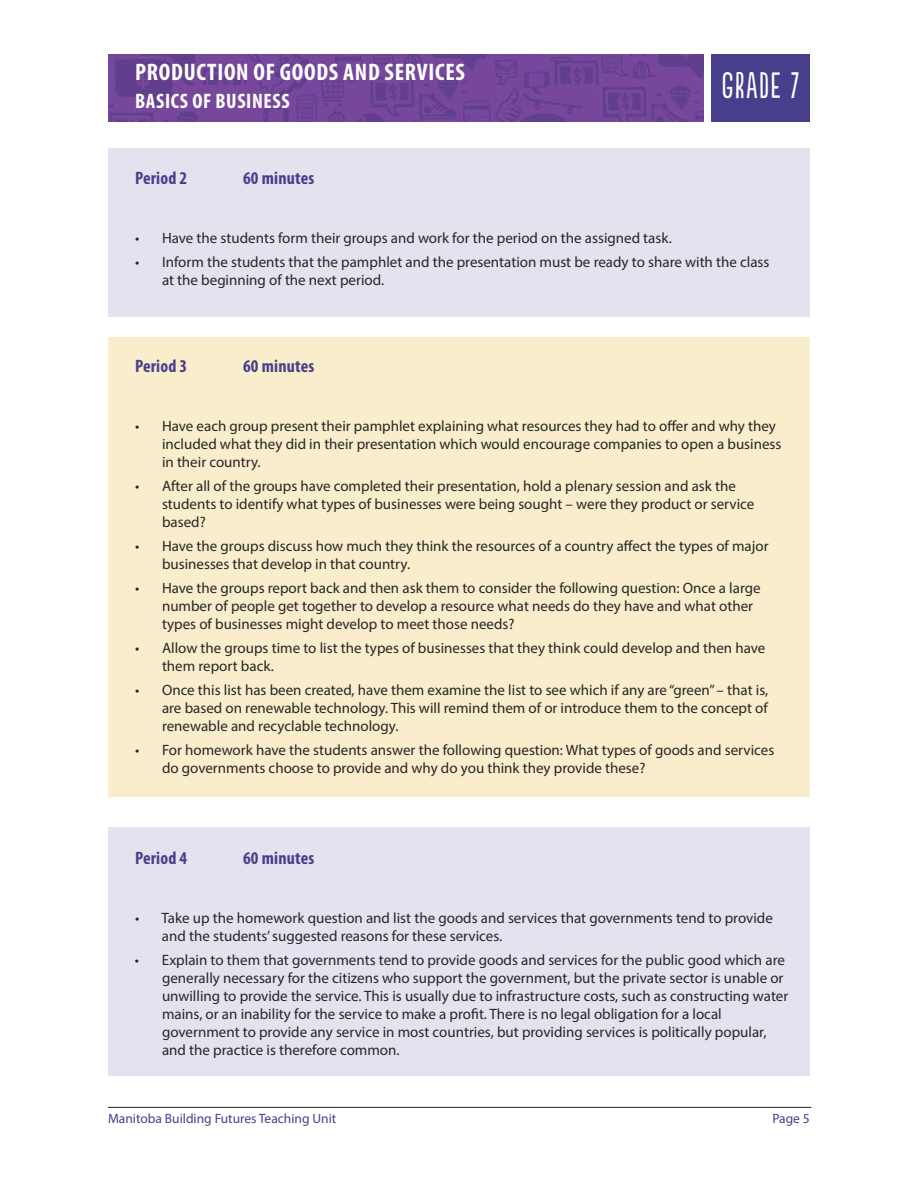
<style>
.page{position:relative;width:918px;height:1188px;background:#fff}
.page>*{position:absolute;margin:0;border:0;box-sizing:border-box;transform-origin:0 0}
.t1{font:34.5px "Populaire";letter-spacing:.05em;color:#fff}
.t2{font:700 condensed 24px "Myriad Pro";letter-spacing:.03em;color:#fff}
.t3{font:700 condensed 21px "Myriad Pro";letter-spacing:.03em;color:#fff}
.t4{font:700 condensed 18px "Myriad Pro";letter-spacing:.01em;color:#483f8c}
.t5{font:15px/18px "Myriad Pro";color:#272627}
.t6{font:13.5px "Myriad Pro";color:#483f8c}
</style>
<div class="page">
<div style="left:108px;top:337px;width:702px;height:459px;background:#faedcc"></div>
<div style="left:108px;top:827px;width:702px;height:249px;background:#e3e2ee"></div>
<hr style="left:108px;top:1107px;width:703px;height:1px;background:#272627">
<div style="left:711px;top:54px;width:99px;height:68px;background:#483f8c"></div>
<img style="left:108px;top:54px;width:596px;height:67px">
<div style="left:108px;top:148px;width:702px;height:169px;background:#e3e2ee"></div>
<h2 class="t2" style="left:135px;top:63px;width:331px">PRODUCTION OF GOODS AND SERVICES</h2>
<h3 class="t3" style="left:135px;top:94px;width:156px">BASICS OF BUSINESS</h3>
<p class="t4" style="left:135px;top:172px;width:54px">Period 2</p>
<p class="t4" style="left:243px;top:172px;width:73px">60 minutes</p>
<h1 class="t1" style="left:722px;top:66px;width:79px">GRADE 7</h1>
<p class="t5" style="left:135px;top:230px;width:538px">• Have the students form their groups and work for the period on the assigned task.</p>
<p class="t5" style="left:162px;top:254px;width:609px;text-indent:-27px">• Inform the students that the pamphlet and the presentation must be ready to share with the class at the beginning of the next period.</p>
<p class="t4" style="left:135px;top:360px;width:54px">Period 3</p>
<p class="t4" style="left:243px;top:360px;width:73px">60 minutes</p>
<p class="t5" style="left:162px;top:418px;width:621px;text-indent:-27px">• Have each group present their pamphlet explaining what resources they had to offer and why they included what they did in their presentation which would encourage companies to open a business in their country.</p>
<p class="t5" style="left:162px;top:478px;width:594px;text-indent:-27px">• After all of the groups have completed their presentation, hold a plenary session and ask the students to identify what types of businesses were being sought – were they product or service based?</p>
<p class="t5" style="left:162px;top:538px;width:608px;text-indent:-27px">• Have the groups discuss how much they think the resources of a country affect the types of major businesses that develop in that country.</p>
<p class="t5" style="left:162px;top:580px;width:600px;text-indent:-27px">• Have the groups report back and then ask them to consider the following question: Once a large number of people get together to develop a resource what needs do they have and what other types of businesses might develop to meet those needs?</p>
<p class="t5" style="left:162px;top:640px;width:605px;text-indent:-27px">• Allow the groups time to list the types of businesses that they think could develop and then have them report back.</p>
<p class="t5" style="left:162px;top:682px;width:608px;text-align:justify;text-indent:-27px">• Once this list has been created, have them examine the list to see which if any are “green” – that is, are based on renewable technology. This will remind them of or introduce them to the concept of renewable and recyclable technology.</p>
<p class="t5" style="left:162px;top:742px;width:614px;text-indent:-27px">• For homework have the students answer the following question: What types of goods and services do governments choose to provide and why do you think they provide these?</p>
<p class="t4" style="left:135px;top:852px;width:54px">Period 4</p>
<p class="t4" style="left:243px;top:852px;width:73px">60 minutes</p>
<p class="t5" style="left:162px;top:911px;width:612px;text-indent:-27px">• Take up the homework question and list the goods and services that governments tend to provide and the students’suggested reasons for these services.</p>
<p class="t5" style="left:162px;top:953px;width:628px;text-indent:-27px">• Explain to them that governments tend to provide goods and services for the public good which are generally necessary for the citizens who support the government, but the private sector is unable or unwilling to provide the service. This is usually due to infrastructure costs, such as constructing water mains, or an inability for the service to make a profit. There is no legal obligation for a local government to provide any service in most countries, but providing services is politically popular, and the practice is therefore common.</p>
<p class="t6" style="left:108px;top:1114px;width:230px">Manitoba Building Futures Teaching Unit</p>
<p class="t6" style="left:772px;top:1114px;width:39px">Page 5</p>
</div>
